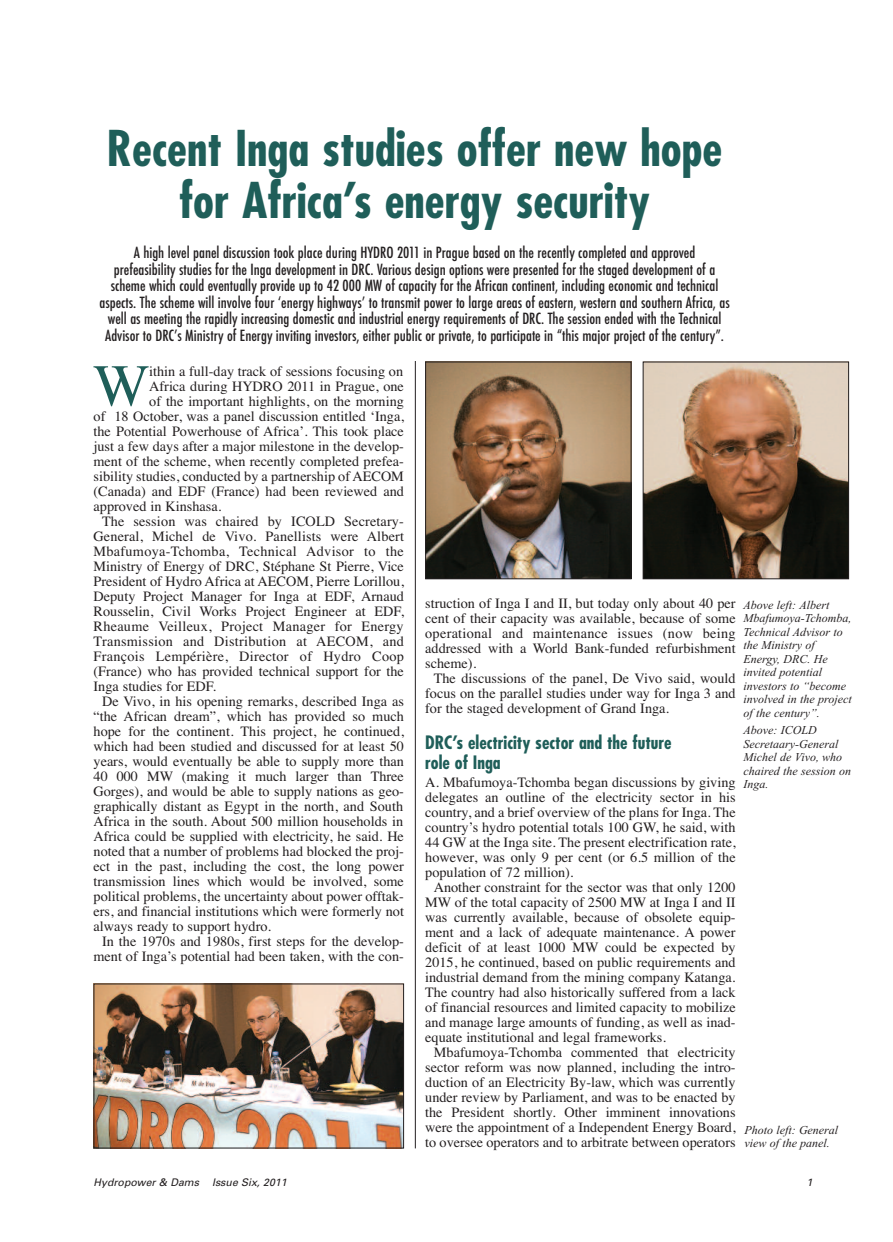
<style>
.page{position:relative;width:893px;height:1242px;background:#fff}
.page>*{position:absolute;margin:0;border:0;box-sizing:border-box;transform-origin:0 0}
.t1{font:59.55px "Times";color:#1f5e59}
.t2{font:700 condensed 48px/51.4px "Futura";color:#1f5e59;text-align:center}
.t3{font:700 condensed 18px/19.5px "Futura";color:#1f5e59}
.t4{font:500 condensed 15px/16.5px "Futura";color:#231f20;text-align:center}
.t5{font:14.25px "Times";color:#231f20}
.t6{font:14.25px "Times";letter-spacing:.02em;color:#231f20}
.t7{font:italic 12px/13.5px "Times New Roman";color:#231f20}
.t8{font:italic 10.5px "Univers";letter-spacing:.005em;color:#231f20}
</style>
<div class="page">
<hr style="left:415px;top:128px;width:1px;height:1020px;background:#231f20">
<img style="left:427px;top:364px;width:202px;height:213px">
<div style="left:425px;top:362px;width:206px;height:217px;border:1px solid #231f20"></div>
<img style="left:645px;top:364px;width:202px;height:213px">
<div style="left:643px;top:362px;width:206px;height:217px;border:1px solid #231f20"></div>
<img style="left:96px;top:985px;width:306px;height:161px">
<div style="left:94px;top:983px;width:310px;height:165px;border:1px solid #231f20"></div>
<h2 class="t2" style="left:107px;top:127px;width:617px">Recent Inga studies offer new hope for Africa’s energy security</h2>
<p class="t4" style="left:99px;top:245px;width:632px">A high level panel discussion took place during HYDRO 2011 in Prague based on the recently completed and approved<br>prefeasibility studies for the Inga development in DRC. Various design options were presented for the staged development of a scheme which could eventually provide up to 42 000 MW of capacity for the African continent, including economic and technical aspects. The scheme will involve four ‘energy highways’ to transmit power to large areas of eastern, western and southern Africa, as well as meeting the rapidly increasing domestic and industrial energy requirements of DRC. The session ended with the Technical Advisor to DRC’s Ministry of Energy inviting investors, either public or private, to participate in “this major project of the century”.</p>
<h1 class="t1" style="left:93px;top:350px;width:58px">W</h1>
<p class="t5" style="left:149px;top:362px;width:255px">ithin a full-day track of sessions focusing on</p>
<p class="t5" style="left:149px;top:377px;width:256px">Africa during HYDRO 2011 in Prague, one</p>
<p class="t5" style="left:149px;top:392px;width:256px">of the important highlights, on the morning</p>
<p class="t5" style="left:94px;top:407px;width:312px">of 18 October, was a panel discussion entitled ‘Inga,</p>
<p class="t5" style="left:94px;top:422px;width:312px">the Potential Powerhouse of Africa’. This took place</p>
<p class="t5" style="left:94px;top:437px;width:312px">just a few days after a major milestone in the develop-</p>
<p class="t5" style="left:94px;top:452px;width:312px">ment of the scheme, when recently completed prefea-</p>
<p class="t5" style="left:94px;top:467px;width:312px">sibility studies, conducted by a partnership of AECOM</p>
<p class="t5" style="left:94px;top:482px;width:312px">(Canada) and EDF (France) had been reviewed and</p>
<p class="t5" style="left:94px;top:497px;width:129px">approved in Kinshasa.</p>
<p class="t5" style="left:102px;top:512px;width:303px">The session was chaired by ICOLD Secretary-</p>
<p class="t5" style="left:94px;top:527px;width:312px">General, Michel de Vivo. Panellists were Albert</p>
<p class="t6" style="left:94px;top:542px;width:312px">Mbafumoya-Tchomba, Technical Advisor to the</p>
<p class="t5" style="left:94px;top:557px;width:312px">Ministry of Energy of DRC, Stéphane St Pierre, Vice</p>
<p class="t5" style="left:94px;top:572px;width:312px">President of Hydro Africa at AECOM, Pierre Lorillou,</p>
<p class="t5" style="left:94px;top:587px;width:312px">Deputy Project Manager for Inga at EDF, Arnaud</p>
<p class="t5" style="left:94px;top:602px;width:312px">Rousselin, Civil Works Project Engineer at EDF,</p>
<p class="t6" style="left:94px;top:617px;width:312px">Rheaume Veilleux, Project Manager for Energy</p>
<p class="t6" style="left:94px;top:632px;width:312px">Transmission and Distribution at AECOM, and</p>
<p class="t6" style="left:94px;top:647px;width:312px">François Lempérière, Director of Hydro Coop</p>
<p class="t5" style="left:94px;top:662px;width:312px">(France) who has provided technical support for the</p>
<p class="t5" style="left:94px;top:677px;width:124px">Inga studies for EDF.</p>
<p class="t5" style="left:102px;top:692px;width:303px">De Vivo, in his opening remarks, described Inga as</p>
<p class="t5" style="left:94px;top:707px;width:312px">“the African dream”, which has provided so much</p>
<p class="t5" style="left:94px;top:722px;width:312px">hope for the continent. This project, he continued,</p>
<p class="t5" style="left:94px;top:737px;width:312px">which had been studied and discussed for at least 50</p>
<p class="t5" style="left:94px;top:752px;width:312px">years, would eventually be able to supply more than</p>
<p class="t5" style="left:94px;top:767px;width:312px">40 000 MW (making it much larger than Three</p>
<p class="t5" style="left:94px;top:782px;width:312px">Gorges), and would be able to supply nations as geo-</p>
<p class="t5" style="left:94px;top:797px;width:311px">graphically distant as Egypt in the north, and South</p>
<p class="t5" style="left:94px;top:812px;width:311px">Africa in the south. About 500 million households in</p>
<p class="t5" style="left:94px;top:827px;width:312px">Africa could be supplied with electricity, he said. He</p>
<p class="t5" style="left:94px;top:842px;width:312px">noted that a number of problems had blocked the proj-</p>
<p class="t5" style="left:94px;top:857px;width:312px">ect in the past, including the cost, the long power</p>
<p class="t5" style="left:94px;top:872px;width:312px">transmission lines which would be involved, some</p>
<p class="t5" style="left:94px;top:887px;width:312px">political problems, the uncertainty about power offtak-</p>
<p class="t5" style="left:94px;top:902px;width:312px">ers, and financial institutions which were formerly not</p>
<p class="t5" style="left:94px;top:917px;width:179px">always ready to support hydro.</p>
<p class="t5" style="left:102px;top:932px;width:303px">In the 1970s and 1980s, first steps for the develop-</p>
<p class="t5" style="left:94px;top:947px;width:312px">ment of Inga’s potential had been taken, with the con-</p>
<p class="t5" style="left:425px;top:594px;width:312px">struction of Inga I and II, but today only about 40 per</p>
<p class="t5" style="left:425px;top:609px;width:312px">cent of their capacity was available, because of some</p>
<p class="t6" style="left:425px;top:624px;width:312px">operational and maintenance issues (now being</p>
<p class="t5" style="left:425px;top:639px;width:312px">addressed with a World Bank-funded refurbishment</p>
<p class="t5" style="left:425px;top:654px;width:53px">scheme).</p>
<p class="t5" style="left:434px;top:669px;width:303px">The discussions of the panel, De Vivo said, would</p>
<p class="t5" style="left:425px;top:684px;width:312px">focus on the parallel studies under way for Inga 3 and</p>
<p class="t5" style="left:425px;top:699px;width:245px">for the staged development of Grand Inga.</p>
<p class="t3" style="left:425px;top:734px;width:248px">DRC’s electricity sector and the future role of Inga</p>
<p class="t5" style="left:425px;top:773px;width:312px">A. Mbafumoya-Tchomba began discussions by giving</p>
<p class="t5" style="left:425px;top:788px;width:312px">delegates an outline of the electricity sector in his</p>
<p class="t5" style="left:425px;top:803px;width:312px">country, and a brief overview of the plans for Inga. The</p>
<p class="t5" style="left:425px;top:818px;width:312px">country’s hydro potential totals 100 GW, he said, with</p>
<p class="t5" style="left:425px;top:833px;width:312px">44 GW at the Inga site. The present electrification rate,</p>
<p class="t5" style="left:425px;top:848px;width:312px">however, was only 9 per cent (or 6.5 million of the</p>
<p class="t5" style="left:425px;top:863px;width:150px">population of 72 million).</p>
<p class="t5" style="left:434px;top:878px;width:303px">Another constraint for the sector was that only 1200</p>
<p class="t5" style="left:425px;top:893px;width:312px">MW of the total capacity of 2500 MW at Inga I and II</p>
<p class="t5" style="left:425px;top:908px;width:312px">was currently available, because of obsolete equip-</p>
<p class="t5" style="left:425px;top:923px;width:312px">ment and a lack of adequate maintenance. A power</p>
<p class="t5" style="left:425px;top:938px;width:312px">deficit of at least 1000 MW could be expected by</p>
<p class="t5" style="left:425px;top:953px;width:312px">2015, he continued, based on public requirements and</p>
<p class="t5" style="left:425px;top:968px;width:312px">industrial demand from the mining company Katanga.</p>
<p class="t5" style="left:425px;top:983px;width:312px">The country had also historically suffered from a lack</p>
<p class="t5" style="left:425px;top:998px;width:312px">of financial resources and limited capacity to mobilize</p>
<p class="t5" style="left:425px;top:1013px;width:312px">and manage large amounts of funding, as well as inad-</p>
<p class="t5" style="left:425px;top:1028px;width:242px">equate institutional and legal frameworks.</p>
<p class="t5" style="left:434px;top:1043px;width:303px">Mbafumoya-Tchomba commented that electricity</p>
<p class="t5" style="left:425px;top:1058px;width:312px">sector reform was now planned, including the intro-</p>
<p class="t5" style="left:425px;top:1073px;width:312px">duction of an Electricity By-law, which was currently</p>
<p class="t5" style="left:425px;top:1088px;width:312px">under review by Parliament, and was to be enacted by</p>
<p class="t5" style="left:425px;top:1103px;width:312px">the President shortly. Other imminent innovations</p>
<p class="t5" style="left:425px;top:1118px;width:312px">were the appointment of a Independent Energy Board,</p>
<p class="t5" style="left:425px;top:1133px;width:312px">to oversee operators and to arbitrate between operators</p>
<p class="t7" style="left:744px;top:597px;width:110px">Above left: Albert<br>Mbafumoya-Tchomba,<br>Technical Advisor to the Ministry of<br>Energy, DRC. He invited potential investors to “become involved in the project of the century”.</p>
<p class="t7" style="left:744px;top:723px;width:109px">Above: ICOLD<br>Secretaary-General<br>Michel de Vivo, who chaired the session on<br>Inga.</p>
<p class="t7" style="left:744px;top:1122px;width:95px">Photo left: General view of the panel.</p>
<p class="t8" style="left:94px;top:1178px;width:195px">Hydropower &amp; Dams Issue Six, 2011</p>
<p class="t8" style="left:806px;top:1178px;width:7px">1</p>
</div>
